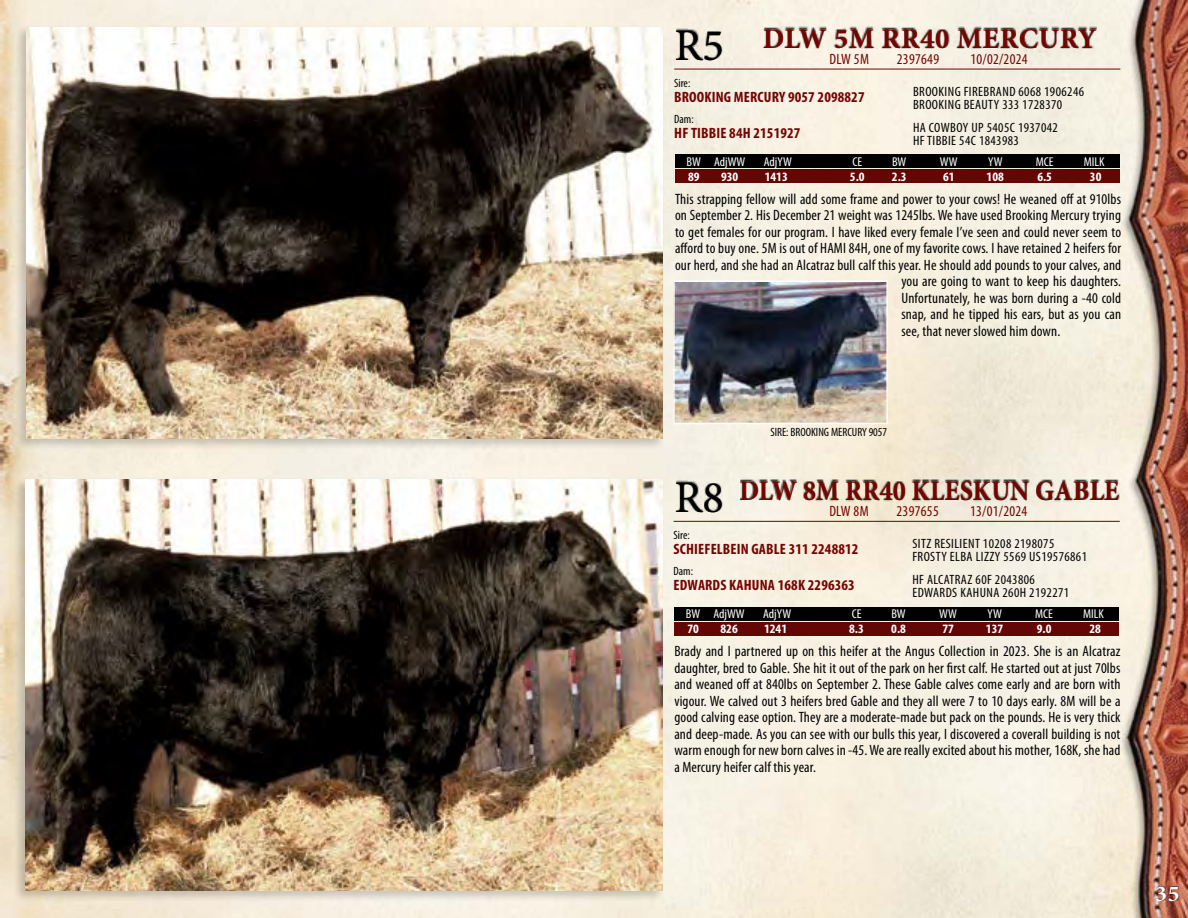
<style>
.page{position:relative;width:1188px;height:918px;background:#fff}
.page>*{position:absolute;margin:0;border:0;box-sizing:border-box;transform-origin:0 0}
.t1{font:45px "Minion Pro";color:#000}
.t2{font:700 28.5px "Minion Pro";color:#750401;scale:.92 1}
.t3{font:700 28.5px "Minion Pro";letter-spacing:.02em;color:#750401}
.t4{font:700 22.5px "Minion Pro";color:#fff;scale:1.06 1}
.t5{font:condensed 15px/16.5px "Myriad Pro";letter-spacing:.01em;color:#000;text-align:justify}
.t6{font:700 condensed 15px "Myriad Pro";letter-spacing:.01em;color:#750401}
.t7{font:condensed 15px "Myriad Pro";letter-spacing:.02em;color:#750401}
.t8{font:condensed 13.5px/13.5px "Myriad Pro";letter-spacing:.03em;color:#000}
.t9{font:condensed 12.9px "Myriad Pro";color:#fff;scale:1.05 1}
.t10{font:700 condensed 12.9px "Myriad Pro";color:#fff;scale:1.05 1}
.t11{font:condensed 12px "Myriad Pro";color:#000}
</style>
<div class="page">
<img style="left:0;top:0;width:1188px;height:918px">
<div style="left:1155px;top:886px;width:24px;height:15px;background:#000;opacity:.75"></div>
<div style="left:14px;top:25px;width:651px;height:426px;background:#000;opacity:.2"></div>
<img style="left:26px;top:27px;width:637px;height:412px">
<div style="left:764px;top:27px;width:333px;height:22px;background:#000;opacity:.75"></div>
<hr style="left:674px;top:69px;width:446px;height:1px;background:#630705">
<img style="left:676px;top:283px;width:209px;height:138px">
<div style="left:673px;top:280px;width:215px;height:144px;border:2px solid #fff"></div>
<div style="left:675px;top:154px;width:445px;height:14px;background:#000"></div>
<div style="left:675px;top:169px;width:445px;height:14px;background:#630705"></div>
<div style="left:14px;top:477px;width:651px;height:426px;background:#000;opacity:.2"></div>
<img style="left:26px;top:479px;width:636px;height:412px">
<div style="left:740px;top:479px;width:379px;height:22px;background:#000;opacity:.75"></div>
<hr style="left:674px;top:521px;width:446px;height:1px;background:#630705">
<div style="left:674px;top:607px;width:445px;height:14px;background:#000"></div>
<div style="left:674px;top:622px;width:445px;height:14px;background:#630705"></div>
<div style="left:676px;top:28px;width:47px;height:32px;background:#000;opacity:.75"></div>
<div style="left:676px;top:481px;width:47px;height:31px;background:#000;opacity:.75"></div>
<h1 class="t1" style="left:675px;top:15px;width:51px">R5</h1>
<h2 class="t3" style="left:763px;top:19px;width:335px">DLW 5M RR40 MERCURY</h2>
<p class="t7" style="left:830px;top:50px;width:41px">DLW 5M</p>
<p class="t7" style="left:897px;top:50px;width:44px">2397649</p>
<p class="t7" style="left:970px;top:50px;width:59px">10/02/2024</p>
<p class="t11" style="left:674px;top:76px;width:18px">Sire:</p>
<p class="t11" style="left:674px;top:111px;width:21px">Dam:</p>
<p class="t6" style="left:674px;top:87px;width:192px">BROOKING MERCURY 9057 2098827</p>
<p class="t6" style="left:674px;top:123px;width:128px">HF TIBBIE 84H 2151927</p>
<p class="t8" style="left:913px;top:84px;width:173px">BROOKING FIREBRAND 6068 1906246<br>BROOKING BEAUTY 333 1728370</p>
<p class="t8" style="left:913px;top:120px;width:146px">HA COWBOY UP 5405C 1937042<br>HF TIBBIE 54C 1843983</p>
<p class="t9" style="left:687px;top:154px;width:58px">BW AdjWW</p>
<p class="t9" style="left:764px;top:154px;width:28px">AdjYW</p>
<p class="t9" style="left:852px;top:154px;width:11px">CE</p>
<p class="t9" style="left:892px;top:154px;width:15px">BW</p>
<p class="t9" style="left:940px;top:154px;width:18px">WW</p>
<p class="t9" style="left:988px;top:154px;width:15px">YW</p>
<p class="t9" style="left:1036px;top:154px;width:19px">MCE</p>
<p class="t9" style="left:1084px;top:154px;width:21px">MILK</p>
<p class="t10" style="left:688px;top:168px;width:12px">89</p>
<p class="t10" style="left:721px;top:168px;width:18px">930</p>
<p class="t10" style="left:765px;top:168px;width:23px">1413</p>
<p class="t10" style="left:850px;top:168px;width:15px">5.0</p>
<p class="t10" style="left:892px;top:168px;width:15px">2.3</p>
<p class="t10" style="left:943px;top:168px;width:12px">61</p>
<p class="t10" style="left:987px;top:168px;width:18px">108</p>
<p class="t10" style="left:1037px;top:168px;width:15px">6.5</p>
<p class="t10" style="left:1090px;top:168px;width:12px">30</p>
<p class="t5" style="left:675px;top:191px;width:448px">This strapping fellow will add some frame and power to your cows! He weaned off at 910lbs</p>
<p class="t5" style="left:675px;top:207px;width:448px">on September 2. His December 21 weight was 1245lbs. We have used Brooking Mercury trying</p>
<p class="t5" style="left:675px;top:224px;width:448px">to get females for our program. I have liked every female I’ve seen and could never seem to</p>
<p class="t5" style="left:675px;top:240px;width:448px">afford to buy one. 5M is out of HAMI 84H, one of my favorite cows. I have retained 2 heifers for</p>
<p class="t5" style="left:675px;top:257px;width:448px">our herd, and she had an Alcatraz bull calf this year. He should add pounds to your calves, and</p>
<p class="t5" style="left:901px;top:273px;width:221px">you are going to want to keep his daughters.</p>
<p class="t5" style="left:901px;top:290px;width:221px">Unfortunately, he was born during a -40 cold</p>
<p class="t5" style="left:901px;top:306px;width:221px">snap, and he tipped his ears, but as you can</p>
<p class="t5" style="left:901px;top:323px;width:160px">see, that never slowed him down.</p>
<h1 class="t1" style="left:675px;top:467px;width:51px">R8</h1>
<p class="t11" style="left:770px;top:425px;width:118px">SIRE: BROOKING MERCURY 9057</p>
<h2 class="t2" style="left:739px;top:471px;width:414px">DLW 8M RR40 KLESKUN GABLE</h2>
<p class="t7" style="left:829px;top:502px;width:41px">DLW 8M</p>
<p class="t7" style="left:897px;top:502px;width:44px">2397655</p>
<p class="t7" style="left:970px;top:502px;width:59px">13/01/2024</p>
<p class="t11" style="left:674px;top:528px;width:18px">Sire:</p>
<p class="t11" style="left:674px;top:564px;width:21px">Dam:</p>
<p class="t9" style="left:686px;top:606px;width:58px">BW AdjWW</p>
<p class="t9" style="left:763px;top:606px;width:28px">AdjYW</p>
<p class="t9" style="left:852px;top:606px;width:11px">CE</p>
<p class="t9" style="left:891px;top:606px;width:15px">BW</p>
<p class="t9" style="left:939px;top:606px;width:18px">WW</p>
<p class="t9" style="left:987px;top:606px;width:15px">YW</p>
<p class="t9" style="left:1035px;top:606px;width:19px">MCE</p>
<p class="t9" style="left:1083px;top:606px;width:21px">MILK</p>
<p class="t10" style="left:687px;top:620px;width:12px">70</p>
<p class="t10" style="left:721px;top:620px;width:18px">826</p>
<p class="t10" style="left:764px;top:620px;width:23px">1241</p>
<p class="t10" style="left:849px;top:620px;width:15px">8.3</p>
<p class="t10" style="left:891px;top:620px;width:15px">0.8</p>
<p class="t10" style="left:942px;top:620px;width:12px">77</p>
<p class="t10" style="left:986px;top:620px;width:18px">137</p>
<p class="t10" style="left:1037px;top:620px;width:15px">9.0</p>
<p class="t10" style="left:1089px;top:620px;width:12px">28</p>
<p class="t8" style="left:912px;top:537px;width:176px">SITZ RESILIENT 10208 2198075<br>FROSTY ELBA LIZZY 5569 US19576861</p>
<p class="t8" style="left:912px;top:573px;width:158px">HF ALCATRAZ 60F 2043806<br>EDWARDS KAHUNA 260H 2192271</p>
<p class="t6" style="left:674px;top:540px;width:186px">SCHIEFELBEIN GABLE 311 2248812</p>
<p class="t6" style="left:674px;top:576px;width:183px">EDWARDS KAHUNA 168K 2296363</p>
<p class="t5" style="left:674px;top:643px;width:448px">Brady and I partnered up on this heifer at the Angus Collection in 2023. She is an Alcatraz daughter, bred to Gable. She hit it out of the park on her first calf. He started out at just 70lbs and weaned off at 840lbs on September 2. These Gable calves come early and are born with vigour. We calved out 3 heifers bred Gable and they all were 7 to 10 days early. 8M will be a good calving ease option. They are a moderate-made but pack on the pounds. He is very thick and deep-made. As you can see with our bulls this year, I discovered a coverall building is not warm enough for new born calves in -45. We are really excited about his mother, 168K, she had a Mercury heifer calf this year.</p>
<h3 class="t4" style="left:1155px;top:878px;width:25px">35</h3>
</div>
